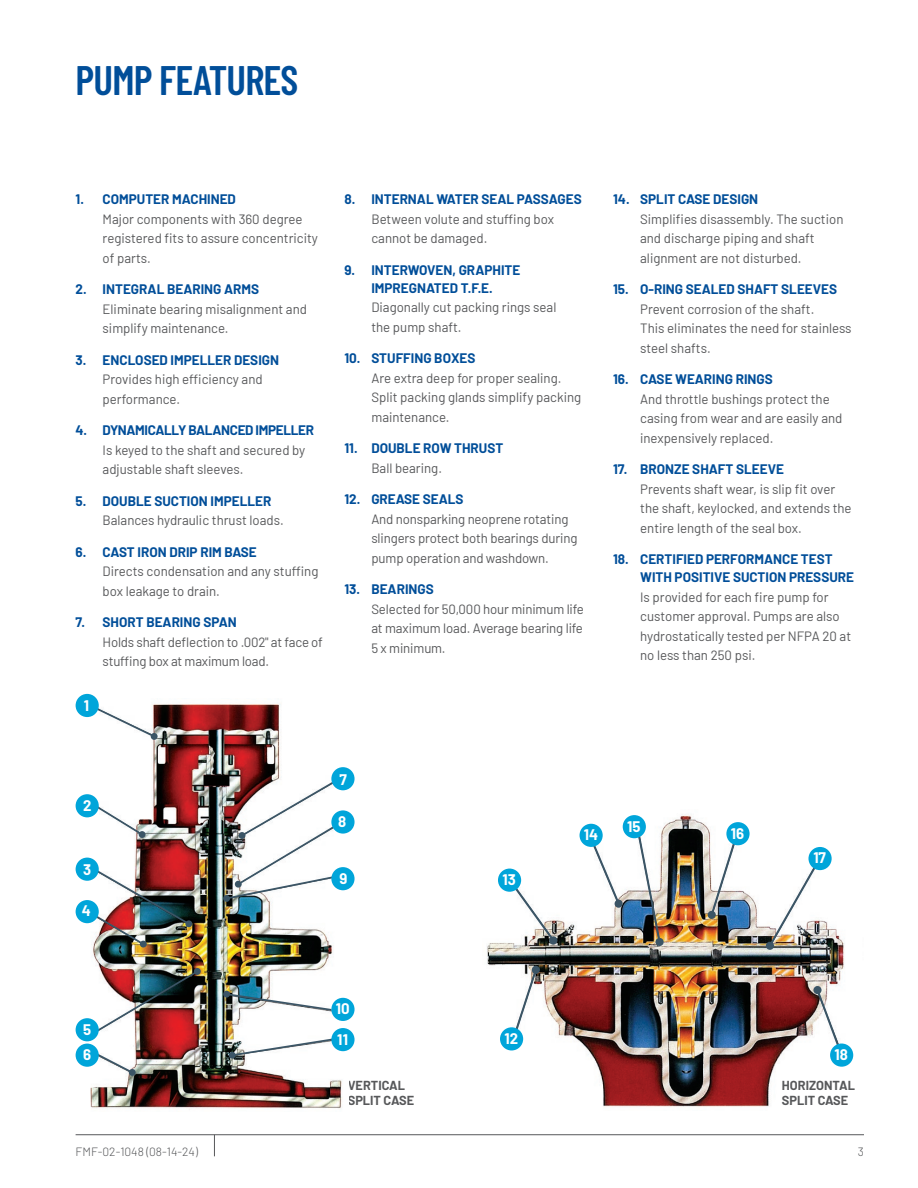
<style>
.page{position:relative;width:918px;height:1188px;background:#fff}
.page>*{position:absolute;margin:0;border:0;box-sizing:border-box;transform-origin:0 0}
.t1{font:600 41.1px "Barlow Condensed";letter-spacing:-.02em;color:#014e99}
.t2{font:700 15px/30.3px "Barlow";color:#fff}
.t3{font:13.5px/19.5px "Barlow";color:#57585a}
.t4{font:700 13.5px/18px "Barlow";color:#014e99;text-align:center}
.t5{font:700 13.5px "Barlow";letter-spacing:-.025em;color:#014e99}
.t6{font:700 12.75px/15px "Barlow";color:#57585a}
.t7{font:300 12px "Barlow";color:#57585a}
</style>
<div class="page">
<hr style="left:76px;top:1134px;width:788px;height:1px;background:#57585a">
<svg style="left:214px;top:1135px;width:1px;height:21px"></svg>
<img style="left:487px;top:814px;width:367px;height:293px">
<svg style="left:512px;top:884px;width:44px;height:59px"></svg>
<div style="left:549px;top:936px;width:8px;height:8px;background:#3b5566;border-radius:50%"></div>
<svg style="left:592px;top:843px;width:29px;height:63px"></svg>
<div style="left:615px;top:900px;width:8px;height:8px;background:#3b5566;border-radius:50%"></div>
<img style="left:636px;top:831px;width:26px;height:113px">
<div style="left:656px;top:938px;width:8px;height:8px;background:#3b5566;border-radius:50%"></div>
<svg style="left:709px;top:838px;width:28px;height:79px"></svg>
<div style="left:708px;top:911px;width:8px;height:8px;background:#3b5566;border-radius:50%"></div>
<svg style="left:767px;top:863px;width:51px;height:86px"></svg>
<div style="left:766px;top:942px;width:8px;height:8px;background:#3b5566;border-radius:50%"></div>
<svg style="left:815px;top:987px;width:26px;height:61px"></svg>
<div style="left:813px;top:986px;width:9px;height:8px;background:#3b5566;border-radius:50%"></div>
<svg style="left:513px;top:967px;width:25px;height:68px"></svg>
<div style="left:532px;top:966px;width:8px;height:8px;background:#3b5566;border-radius:50%"></div>
<div style="left:500px;top:1027px;width:23px;height:23px;background:#00a5da;border-radius:50%"></div>
<div style="left:498px;top:869px;width:23px;height:23px;background:#00a5da;border-radius:50%"></div>
<div style="left:623px;top:815px;width:23px;height:23px;background:#00a5da;border-radius:50%"></div>
<div style="left:808px;top:847px;width:24px;height:23px;background:#00a5da;border-radius:50%"></div>
<div style="left:580px;top:824px;width:23px;height:23px;background:#00a5da;border-radius:50%"></div>
<div style="left:726px;top:822px;width:24px;height:23px;background:#00a5da;border-radius:50%"></div>
<div style="left:830px;top:1044px;width:23px;height:23px;background:#00a5da;border-radius:50%"></div>
<img style="left:83px;top:699px;width:265px;height:411px">
<svg style="left:94px;top:1052px;width:41px;height:23px"></svg>
<div style="left:129px;top:1069px;width:7px;height:7px;background:#3b5566;border-radius:50%"></div>
<img style="left:94px;top:969px;width:106px;height:65px">
<div style="left:194px;top:968px;width:7px;height:7px;background:#3b5566;border-radius:50%"></div>
<img style="left:94px;top:868px;width:97px;height:78px">
<div style="left:185px;top:920px;width:7px;height:7px;background:#3b5566;border-radius:50%"></div>
<svg style="left:95px;top:804px;width:49px;height:33px"></svg>
<div style="left:139px;top:831px;width:7px;height:7px;background:#3b5566;border-radius:50%"></div>
<svg style="left:93px;top:706px;width:63px;height:33px"></svg>
<div style="left:151px;top:733px;width:7px;height:7px;background:#3b5566;border-radius:50%"></div>
<svg style="left:225px;top:778px;width:114px;height:122px"></svg>
<div style="left:223px;top:895px;width:7px;height:7px;background:#3b5566;border-radius:50%"></div>
<svg style="left:225px;top:992px;width:109px;height:20px"></svg>
<div style="left:223px;top:991px;width:7px;height:7px;background:#3b5566;border-radius:50%"></div>
<svg style="left:230px;top:1037px;width:106px;height:20px"></svg>
<div style="left:229px;top:1052px;width:7px;height:7px;background:#3b5566;border-radius:50%"></div>
<div style="left:331px;top:767px;width:24px;height:23px;background:#00a5da;border-radius:50%"></div>
<div style="left:76px;top:694px;width:23px;height:23px;background:#00a5da;border-radius:50%"></div>
<div style="left:331px;top:867px;width:24px;height:23px;background:#00a5da;border-radius:50%"></div>
<div style="left:76px;top:1018px;width:23px;height:23px;background:#00a5da;border-radius:50%"></div>
<div style="left:76px;top:794px;width:23px;height:23px;background:#00a5da;border-radius:50%"></div>
<div style="left:331px;top:998px;width:24px;height:23px;background:#00a5da;border-radius:50%"></div>
<div style="left:331px;top:1028px;width:24px;height:23px;background:#00a5da;border-radius:50%"></div>
<div style="left:76px;top:1044px;width:23px;height:23px;background:#00a5da;border-radius:50%"></div>
<div style="left:331px;top:810px;width:24px;height:24px;background:#00a5da;border-radius:50%"></div>
<div style="left:76px;top:858px;width:23px;height:23px;background:#00a5da;border-radius:50%"></div>
<div style="left:76px;top:900px;width:23px;height:23px;background:#00a5da;border-radius:50%"></div>
<h1 class="t1" style="left:76px;top:51px;width:224px">PUMP FEATURES</h1>
<p class="t4" style="left:76px;top:189px;width:162px">1. COMPUTER MACHINED</p>
<p class="t3" style="left:103px;top:208px;width:217px">Major components with 360 degree registered fits to assure concentricity of parts.</p>
<p class="t4" style="left:76px;top:279px;width:185px">2. INTEGRAL BEARING ARMS</p>
<p class="t3" style="left:103px;top:298px;width:206px">Eliminate bearing misalignment and simplify maintenance.</p>
<p class="t4" style="left:76px;top:350px;width:205px">3. ENCLOSED IMPELLER DESIGN</p>
<p class="t3" style="left:103px;top:369px;width:162px">Provides high efficiency and performance.</p>
<p class="t5" style="left:76px;top:420px;width:240px">4. DYNAMICALLY BALANCED IMPELLER</p>
<p class="t3" style="left:103px;top:439px;width:204px">Is keyed to the shaft and secured by adjustable shaft sleeves.</p>
<p class="t4" style="left:76px;top:491px;width:197px">5. DOUBLE SUCTION IMPELLER</p>
<p class="t3" style="left:103px;top:510px;width:183px">Balances hydraulic thrust loads.</p>
<p class="t4" style="left:76px;top:542px;width:183px">6. CAST IRON DRIP RIM BASE</p>
<p class="t3" style="left:103px;top:561px;width:217px">Directs condensation and any stuffing box leakage to drain.</p>
<p class="t4" style="left:76px;top:612px;width:163px">7. SHORT BEARING SPAN</p>
<p class="t3" style="left:103px;top:631px;width:222px">Holds shaft deflection to .002" at face of stuffing box at maximum load.</p>
<p class="t2" style="left:84px;top:689px;width:7px">1</p>
<p class="t4" style="left:344px;top:189px;width:239px">8. INTERNAL WATER SEAL PASSAGES</p>
<p class="t3" style="left:371px;top:208px;width:184px">Between volute and stuffing box cannot be damaged.</p>
<p class="t4" style="left:344px;top:260px;width:178px">9. INTERWOVEN, GRAPHITE<br>IMPREGNATED T.F.E.</p>
<p class="t3" style="left:371px;top:297px;width:187px">Diagonally cut packing rings seal the pump shaft.</p>
<p class="t4" style="left:344px;top:348px;width:133px">10. STUFFING BOXES</p>
<p class="t3" style="left:371px;top:367px;width:211px">Are extra deep for proper sealing.<br>Split packing glands simplify packing maintenance.</p>
<p class="t4" style="left:344px;top:438px;width:160px">11. DOUBLE ROW THRUST</p>
<p class="t3" style="left:371px;top:457px;width:72px">Ball bearing.</p>
<p class="t4" style="left:344px;top:489px;width:121px">12. GREASE SEALS</p>
<p class="t3" style="left:371px;top:508px;width:208px">And nonsparking neoprene rotating slingers protect both bearings during pump operation and washdown.</p>
<p class="t4" style="left:344px;top:579px;width:91px">13. BEARINGS</p>
<p class="t3" style="left:371px;top:598px;width:214px;text-align:justify">Selected for 50,000 hour minimum life at maximum load. Average bearing life 5 x minimum.</p>
<p class="t4" style="left:613px;top:189px;width:147px">14. SPLIT CASE DESIGN</p>
<p class="t3" style="left:640px;top:208px;width:205px">Simplifies disassembly. The suction and discharge piping and shaft alignment are not disturbed.</p>
<p class="t4" style="left:613px;top:279px;width:225px">15. O-RING SEALED SHAFT SLEEVES</p>
<p class="t3" style="left:640px;top:298px;width:213px">Prevent corrosion of the shaft.<br>This eliminates the need for stainless steel shafts.</p>
<p class="t4" style="left:613px;top:369px;width:161px">16. CASE WEARING RINGS</p>
<p class="t3" style="left:640px;top:388px;width:204px">And throttle bushings protect the casing from wear and are easily and inexpensively replaced.</p>
<p class="t4" style="left:613px;top:459px;width:172px">17. BRONZE SHAFT SLEEVE</p>
<p class="t3" style="left:640px;top:478px;width:213px">Prevents shaft wear, is slip fit over the shaft, keylocked, and extends the entire length of the seal box.</p>
<p class="t4" style="left:640px;top:549px;width:215px;text-align:left;text-indent:-27px">18. CERTIFIED PERFORMANCE TEST<br>WITH POSITIVE SUCTION PRESSURE</p>
<p class="t3" style="left:640px;top:586px;width:212px">Is provided for each fire pump for customer approval. Pumps are also hydrostatically tested per NFPA 20 at no less than 250 psi.</p>
<p class="t2" style="left:83px;top:789px;width:10px">2</p>
<p class="t2" style="left:83px;top:853px;width:10px">3</p>
<p class="t2" style="left:82px;top:895px;width:11px">4</p>
<p class="t2" style="left:339px;top:763px;width:9px">7</p>
<p class="t2" style="left:338px;top:805px;width:10px">8</p>
<p class="t2" style="left:339px;top:862px;width:9px">9</p>
<p class="t2" style="left:502px;top:863px;width:15px">13</p>
<p class="t2" style="left:627px;top:810px;width:15px">15</p>
<p class="t2" style="left:584px;top:819px;width:16px">14</p>
<p class="t2" style="left:731px;top:817px;width:15px">16</p>
<p class="t2" style="left:813px;top:842px;width:14px">17</p>
<p class="t2" style="left:83px;top:1013px;width:10px">5</p>
<p class="t2" style="left:83px;top:1038px;width:10px">6</p>
<p class="t2" style="left:336px;top:993px;width:15px">10<br>11</p>
<p class="t2" style="left:504px;top:1022px;width:15px">12</p>
<p class="t2" style="left:835px;top:1038px;width:15px">18</p>
<p class="t6" style="left:348px;top:1077px;width:68px">VERTICAL<br>SPLIT CASE</p>
<p class="t6" style="left:782px;top:1077px;width:75px">HORIZONTAL<br>SPLIT CASE</p>
<p class="t7" style="left:76px;top:1143px;width:124px">FMF-02-1048 (08-14-24)</p>
<p class="t7" style="left:858px;top:1143px;width:8px">3</p>
</div>
